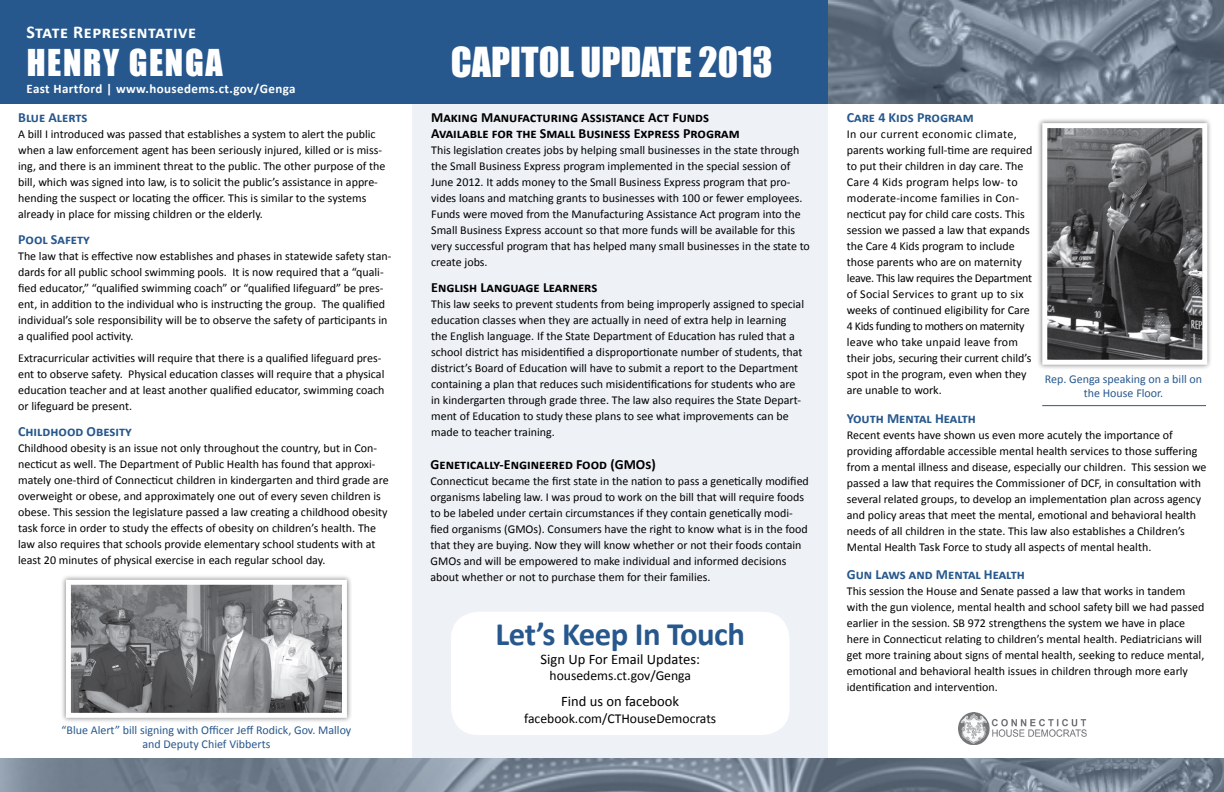
<style>
.page{position:relative;width:1224px;height:792px;background:#fff}
.page>*{position:absolute;margin:0;border:0;box-sizing:border-box;transform-origin:0 0}
.t1{font:38px "Impact";color:#fff}
.t2{font:34px "Impact";letter-spacing:.05em;color:#fff}
.t3{font:700 32.8px "Calibri";letter-spacing:-.025em;color:#27588d}
.t4{font:700 18px "Calibri";letter-spacing:.03em;color:#fff}
.t5{font:14.6px "Calibri";color:#000}
.t6{font:700 14px/16px "Calibri";color:#000}
.t7{font:700 14px "Calibri";color:#27588d}
.t8{font:13.6px "Calibri";color:#000}
.t9{font:700 13px "Calibri";color:#fff}
.t10{font:12px/16px "Calibri";color:#000}
.t11{font:12px/14px "Calibri";color:#27588d;text-align:center}
</style>
<div class="page">
<svg style="left:828px;top:0;width:396px;height:103px;background:#6e7b8a"></svg>
<div style="left:413px;top:103px;width:415px;height:656px;background:#eef1f6"></div>
<svg style="left:0;top:759px;width:1224px;height:33px;background:#748291"></svg>
<div style="left:451px;top:612px;width:339px;height:123px;background:#fff;border-radius:27px"></div>
<div style="left:0;top:0;width:828px;height:103px;background:#27588d"></div>
<img style="left:958px;top:713px;width:129px;height:31px">
<div style="left:60px;top:574px;width:292px;height:149px;background:#000;opacity:.5"></div>
<img style="left:72px;top:586px;width:269px;height:126px">
<div style="left:66px;top:580px;width:281px;height:138px;border:5px solid #fff"></div>
<div style="left:1037px;top:118px;width:176px;height:252px;background:#000;opacity:.5"></div>
<img style="left:1048px;top:129px;width:153px;height:230px">
<div style="left:1042px;top:123px;width:165px;height:242px;border:5px solid #fff"></div>
<hr style="left:1042px;top:405px;width:164px;height:1px;background:#27588d">
<h3 class="t4" style="left:27px;top:20px;width:171px">State Representative</h3>
<h2 class="t2" style="left:27px;top:37px;width:198px">HENRY GENGA</h2>
<p class="t9" style="left:27px;top:81px;width:271px">East Hartford | www.housedems.ct.gov/Genga</p>
<p class="t7" style="left:18px;top:109px;width:71px">Blue Alerts</p>
<p class="t10" style="left:18px;top:126px;width:369px">A bill I introduced was passed that establishes a system to alert the public when a law enforcement agent has been seriously injured, killed or is miss&shy;ing, and there is an imminent threat to the public. The other purpose of the bill, which was signed into law, is to solicit the public’s assistance in appre&shy;hending the suspect or locating the officer. This is similar to the systems already in place for missing children or the elderly.</p>
<p class="t7" style="left:18px;top:231px;width:73px">Pool Safety</p>
<p class="t10" style="left:18px;top:248px;width:375px">The law that is effective now establishes and phases in statewide safety stan&shy;dards for all public school swimming pools. It is now required that a “quali&shy;fied educator,” “qualified swimming coach” or “qualified lifeguard” be pres&shy;ent, in addition to the individual who is instructing the group. The qualified individual’s sole responsibility will be to observe the safety of participants in a qualified pool activity.</p>
<p class="t10" style="left:18px;top:350px;width:368px">Extracurricular activities will require that there is a qualified lifeguard pres&shy;ent to observe safety. Physical education classes will require that a physical education teacher and at least another qualified educator, swimming coach or lifeguard be present.</p>
<p class="t7" style="left:18px;top:423px;width:115px">Childhood Obesity</p>
<p class="t10" style="left:18px;top:440px;width:372px">Childhood obesity is an issue not only throughout the country, but in Con&shy;necticut as well. The Department of Public Health has found that approxi&shy;mately one-third of Connecticut children in kindergarten and third grade are overweight or obese, and approximately one out of every seven children is obese. This session the legislature passed a law creating a childhood obesity task force in order to study the effects of obesity on children’s health. The law also requires that schools provide elementary school students with at least 20 minutes of physical exercise in each regular school day.</p>
<p class="t11" style="left:61px;top:723px;width:291px">“Blue Alert” bill signing with Officer Jeff Rodick, Gov. Malloy and Deputy Chief Vibberts</p>
<h1 class="t1" style="left:451px;top:33px;width:323px">CAPITOL UPDATE 2013</h1>
<p class="t6" style="left:431px;top:110px;width:310px">Making Manufacturing Assistance Act Funds<br>Available for the Small Business Express Program</p>
<p class="t10" style="left:431px;top:142px;width:380px">This legislation creates jobs by helping small businesses in the state through the Small Business Express program implemented in the special session of June 2012. It adds money to the Small Business Express program that pro&shy;vides loans and matching grants to businesses with 100 or fewer employees.<br>Funds were moved from the Manufacturing Assistance Act program into the Small Business Express account so that more funds will be available for this very successful program that has helped many small businesses in the state to create jobs.</p>
<p class="t6" style="left:431px;top:280px;width:168px">English Language Learners</p>
<p class="t10" style="left:431px;top:296px;width:374px">This law seeks to prevent students from being improperly assigned to special education classes when they are actually in need of extra help in learning the English language. If the State Department of Education has ruled that a school district has misidentified a disproportionate number of students, that district’s Board of Education will have to submit a report to the Department containing a plan that reduces such misidentifications for students who are in kindergarten through grade three. The law also requires the State Depart&shy;ment of Education to study these plans to see what improvements can be made to teacher training.</p>
<p class="t6" style="left:431px;top:456px;width:227px">Genetically-Engineered Food (GMOs)</p>
<p class="t10" style="left:431px;top:473px;width:380px">Connecticut became the first state in the nation to pass a genetically modified organisms labeling law. I was proud to work on the bill that will require foods to be labeled under certain circumstances if they contain genetically modi&shy;fied organisms (GMOs). Consumers have the right to know what is in the food that they are buying. Now they will know whether or not their foods contain GMOs and will be empowered to make individual and informed decisions about whether or not to purchase them for their families.</p>
<h3 class="t3" style="left:496px;top:614px;width:251px">Let’s Keep In Touch</h3>
<p class="t5" style="left:541px;top:650px;width:161px">Sign Up For Email Updates:</p>
<p class="t8" style="left:550px;top:667px;width:143px">housedems.ct.gov/Genga</p>
<p class="t5" style="left:561px;top:692px;width:119px">Find us on facebook</p>
<p class="t8" style="left:524px;top:710px;width:194px">facebook.com/CTHouseDemocrats</p>
<p class="t7" style="left:847px;top:109px;width:128px">Care 4 Kids Program</p>
<p class="t10" style="left:847px;top:126px;width:187px">In our current economic climate, parents working full-time are required to put their children in day care. The Care 4 Kids program helps low- to moderate-income families in Con&shy;necticut pay for child care costs. This session we passed a law that expands the Care 4 Kids program to include those parents who are on maternity leave. This law requires the Department of Social Services to grant up to six weeks of continued eligibility for Care 4 Kids funding to mothers on maternity leave who take unpaid leave from their jobs, securing their current child’s spot in the program, even when they are unable to work.</p>
<p class="t11" style="left:1045px;top:372px;width:159px;line-height:14.4px">Rep. Genga speaking on a bill on the House Floor.</p>
<p class="t7" style="left:847px;top:409px;width:131px">Youth Mental Health</p>
<p class="t10" style="left:847px;top:427px;width:361px">Recent events have shown us even more acutely the importance of providing affordable accessible mental health services to those suffering from a mental illness and disease, especially our children. This session we passed a law that requires the Commissioner of DCF, in consultation with several related groups, to develop an implementation plan across agency and policy areas that meet the mental, emotional and behavioral health needs of all children in the state. This law also establishes a Children’s Mental Health Task Force to study all aspects of mental health.</p>
<p class="t7" style="left:847px;top:565px;width:180px">Gun Laws and Mental Health</p>
<p class="t10" style="left:847px;top:583px;width:359px">This session the House and Senate passed a law that works in tandem with the gun violence, mental health and school safety bill we had passed earlier in the session. SB 972 strengthens the system we have in place here in Connecticut relating to children’s mental health. Pediatricians will get more training about signs of mental health, seeking to reduce mental, emotional and behavioral health issues in children through more early identification and intervention.</p>
</div>
